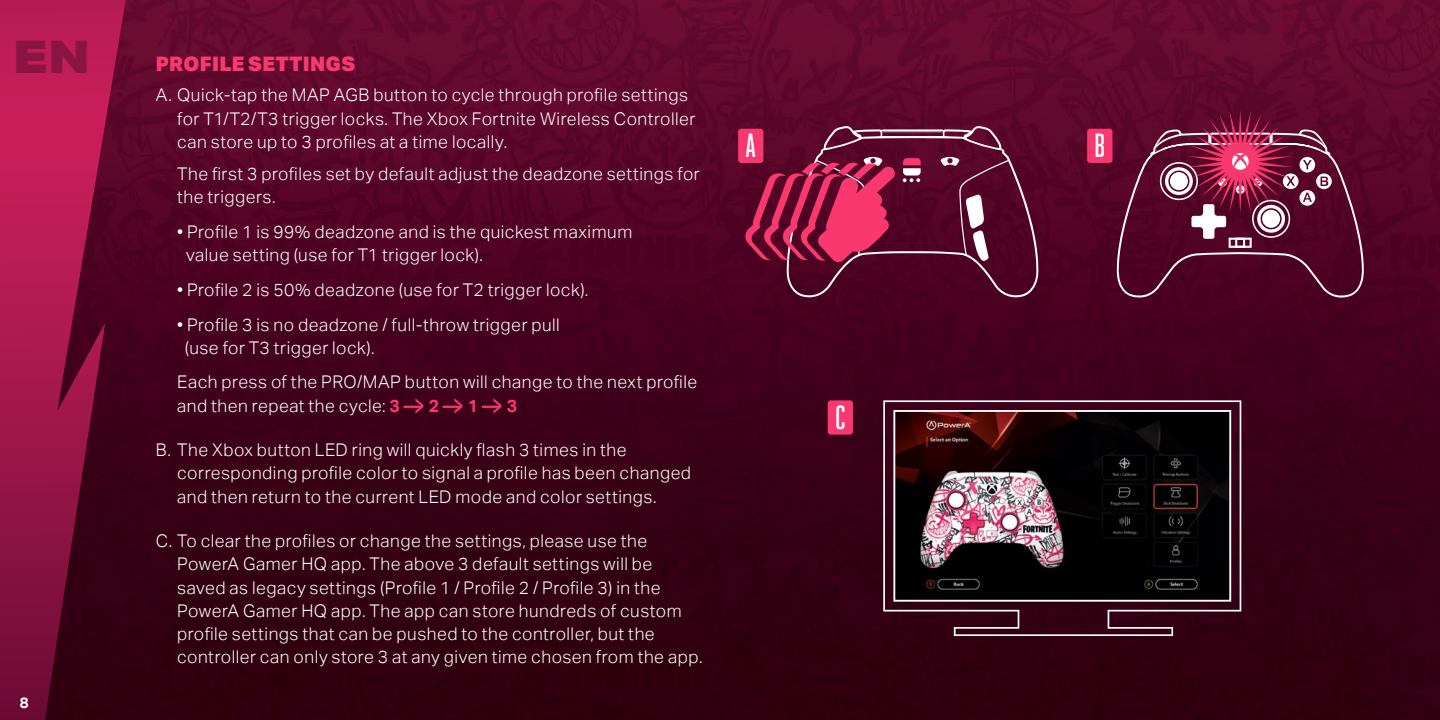
<style>
.page{position:relative;width:1440px;height:720px;background:#fff}
.page>*{position:absolute;margin:0;border:0;box-sizing:border-box;transform-origin:0 0}
.t1{font:900 45px "Aktiv Grotesk Ex";color:#891642}
.t2{font:500 33.5px "Heroic Condensed";color:#fff}
.t3{font:900 20px "Aktiv Grotesk";letter-spacing:.015em;color:#fa3870}
.t4{font:300 17.5px/23.2px "Aktiv Grotesk";letter-spacing:.03em;color:#fff}
.t5{font:700 15px "Aktiv Grotesk";color:#fff}
.s1{font-weight:700;color:#fa3870}
.s2{font-weight:400;font-size:31.5px;color:#fa3870}
</style>
<div class="page">
<img style="left:126px;top:0;width:1314px;height:720px">
<svg style="left:0;top:0;width:126px;height:720px;background:#85103b"></svg>
<svg style="left:786px;top:126px;width:255px;height:174px;background:#5a102f"></svg>
<svg style="left:940px;top:157px;width:20px;height:9px"></svg>
<svg style="left:903px;top:158px;width:18px;height:24px"></svg>
<svg style="left:966px;top:194px;width:23px;height:67px"></svg>
<svg style="left:1115px;top:129px;width:251px;height:172px;background:#580f2e"></svg>
<svg style="left:1160px;top:110px;width:172px;height:138px;background:#843251"></svg>
<svg style="left:738px;top:129px;width:158px;height:134px;background:#961e47"></svg>
<svg style="left:1087px;top:129px;width:25px;height:34px"></svg>
<svg style="left:883px;top:400px;width:358px;height:236px;background:#4b1d2e"></svg>
<svg style="left:828px;top:400px;width:25px;height:35px"></svg>
<img style="left:896px;top:413px;width:332px;height:186px">
<div style="left:893px;top:410px;width:338px;height:192px;border:2px solid #fff"></div>
<h1 class="t1" style="left:13px;top:27px;width:79px">EN</h1>
<p class="t5" style="left:20px;top:694px;width:10px">8</p>
<p class="t3" style="left:156px;top:51px;width:201px">PROFILE SETTINGS</p>
<p class="t4" style="left:177px;top:84px;width:520px;text-indent:-21px">A. Quick-tap the MAP AGB button to cycle through profile settings for T1/T2/T3 trigger locks. The Xbox Fortnite Wireless Controller can store up to 3 profiles at a time locally.</p>
<p class="t4" style="left:177px;top:162px;width:524px">The first 3 profiles set by default adjust the deadzone settings for the triggers.</p>
<p class="t4" style="left:186px;top:220px;width:448px;text-indent:-9px">• Profile 1 is 99% deadzone and is the quickest maximum value setting (use for T1 trigger lock).</p>
<p class="t4" style="left:177px;top:278px;width:413px">• Profile 2 is 50% deadzone (use for T2 trigger lock).</p>
<p class="t4" style="left:185px;top:313px;width:376px;text-indent:-8px">• Profile 3 is no deadzone / full-throw trigger pull (use for T3 trigger lock).</p>
<p class="t4" style="left:177px;top:371px;width:522px">Each press of the PRO/MAP button will change to the next profile and then repeat the cycle: <span class="s1">3 —</span><span class="s2">&gt;</span> <span class="s1">2 —</span><span class="s2">&gt;</span> <span class="s1">1 —</span><span class="s2">&gt;</span> <span class="s1">3</span></p>
<p class="t4" style="left:177px;top:439px;width:515px;text-indent:-21px">B. The Xbox button LED ring will quickly flash 3 times in the corresponding profile color to signal a profile has been changed and then return to the current LED mode and color settings.</p>
<p class="t4" style="left:177px;top:530px;width:527px;text-indent:-21px">C. To clear the profiles or change the settings, please use the PowerA Gamer HQ app. The above 3 default settings will be saved as legacy settings (Profile 1 / Profile 2 / Profile 3) in the PowerA Gamer HQ app. The app can store hundreds of custom profile settings that can be pushed to the controller, but the controller can only store 3 at any given time chosen from the app.</p>
<h2 class="t2" style="left:745px;top:127px;width:13px">A</h2>
<h2 class="t2" style="left:1094px;top:127px;width:13px">B</h2>
<h2 class="t2" style="left:835px;top:399px;width:13px">C</h2>
</div>
